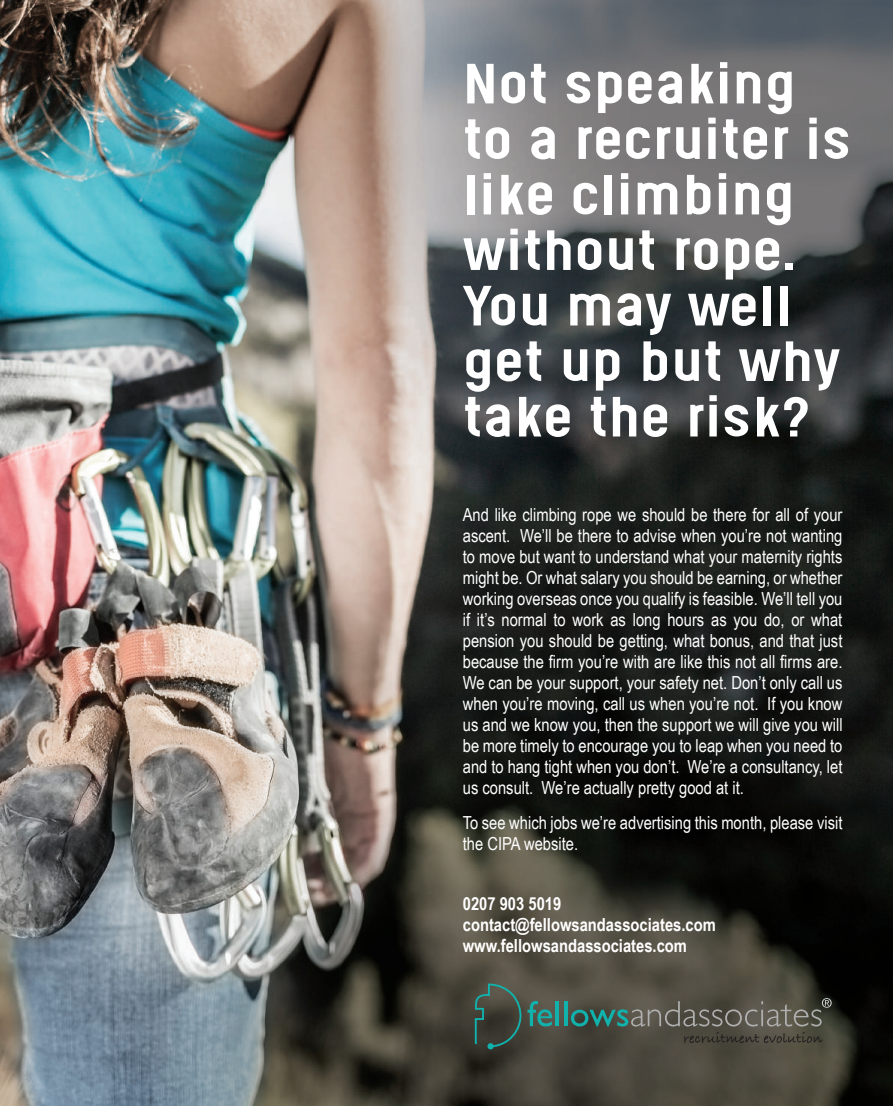
<style>
.page{position:relative;width:893px;height:1106px;background:#fff}
.page>*{position:absolute;margin:0;border:0;box-sizing:border-box;transform-origin:0 0}
.t1{font:48px/55.5px "Gotcha Gothic";letter-spacing:.01em;color:#fff;scale:1.22 1}
.t2{font:18px/21px "Arial Narrow";color:#fff;text-align:justify}
.t3{font:700 18px/21px "Arial Narrow";color:#fff}
</style>
<div class="page">
<img style="left:0;top:0;width:893px;height:1106px">
<svg style="left:474px;top:982px;width:47px;height:67px;background:#3e4e44"></svg>
<svg style="left:527px;top:1000px;width:25px;height:26px"></svg>
<hr style="left:556px;top:1001px;width:3px;height:25px;background:#11b1ac">
<hr style="left:564px;top:1001px;width:3px;height:25px;background:#11b1ac">
<svg style="left:571px;top:998px;width:261px;height:45px;background:#53564c"></svg>
<h1 class="t1" style="left:463px;top:56px;width:320px">Not speaking to a recruiter is like climbing without rope.<br>You may well get up but why take the risk?</h1>
<p class="t2" style="left:463px;top:503px;width:381px">And like climbing rope we should be there for all of your ascent. We’ll be there to advise when you’re not wanting to move but want to understand what your maternity rights might be. Or what salary you should be earning, or whether working overseas once you qualify is feasible. We’ll tell you if it’s normal to work as long hours as you do, or what pension you should be getting, what bonus, and that just because the firm you’re with are like this not all firms are.<br>We can be your support, your safety net. Don’t only call us when you’re moving, call us when you’re not. If you know us and we know you, then the support we will give you will be more timely to encourage you to leap when you need to and to hang tight when you don’t. We’re a consultancy, let us consult. We’re actually pretty good at it.</p>
<p class="t2" style="left:463px;top:811px;width:381px">To see which jobs we’re advertising this month, please visit the CIPA website.</p>
<p class="t3" style="left:463px;top:892px;width:255px">0207 903 5019 contact@fellowsandassociates.com www.fellowsandassociates.com</p>
</div>
